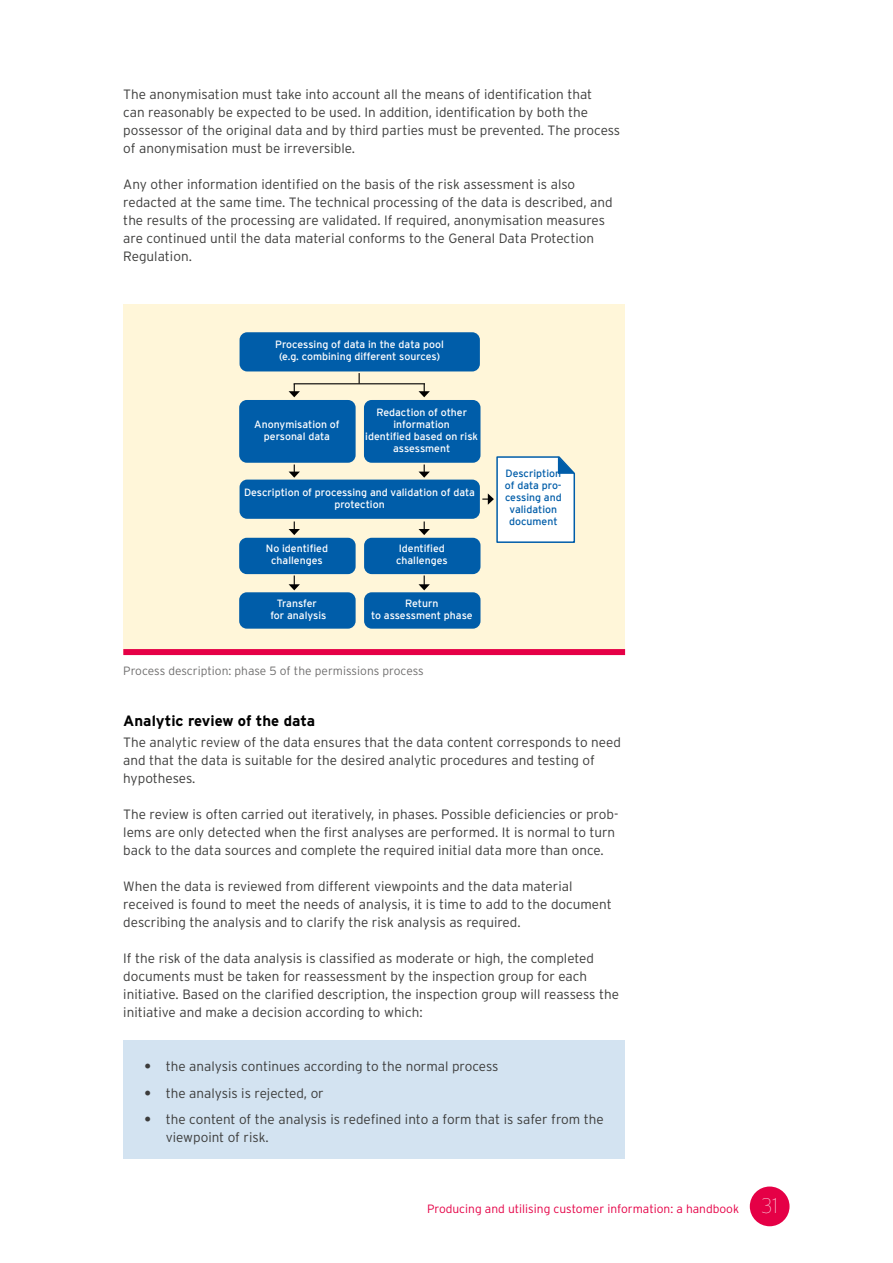
<style>
.page{position:relative;width:893px;height:1263px;background:#fff}
.page>*{position:absolute;margin:0;border:0;box-sizing:border-box;transform-origin:0 0}
.t1{font:700 15px "Interstate";color:#000}
.t2{font:300 13.5px/18px "Interstate";color:#3c3c3b}
.t3{font:300 12px "Interstate";color:#e50046}
.t4{font:300 12px "Interstate";color:#706f6f}
.t5{font:10.5px/12.1px "Interstate";color:#fff;text-align:center}
.t6{font:10.5px/12.1px "Interstate";color:#005da9;text-align:center}
.s1{font-weight:700}
.s2{font-weight:100;font-size:21px;color:#fff}
</style>
<div class="page">
<div style="left:123px;top:304px;width:502px;height:350px;background:#fff6d9"></div>
<div style="left:750px;top:1186px;width:39px;height:40px;background:#e50046;border-radius:50%"></div>
<div style="left:123px;top:1040px;width:502px;height:119px;background:#d3e3f1"></div>
<div style="left:123px;top:649px;width:502px;height:6px;background:#e50046"></div>
<div style="left:240px;top:480px;width:240px;height:39px;background:#005da9;border-radius:8px"></div>
<div style="left:239px;top:400px;width:117px;height:63px;background:#005da9;border-radius:8px"></div>
<div style="left:239px;top:538px;width:117px;height:36px;background:#005da9;border-radius:8px"></div>
<div style="left:239px;top:592px;width:117px;height:37px;background:#005da9;border-radius:8px"></div>
<div style="left:364px;top:538px;width:116px;height:36px;background:#005da9;border-radius:8px"></div>
<div style="left:364px;top:592px;width:116px;height:37px;background:#005da9;border-radius:8px"></div>
<div style="left:364px;top:400px;width:116px;height:63px;background:#005da9;border-radius:8px"></div>
<svg style="left:289px;top:384px;width:11px;height:13px"></svg>
<svg style="left:289px;top:464px;width:11px;height:14px"></svg>
<svg style="left:289px;top:521px;width:11px;height:14px"></svg>
<svg style="left:289px;top:575px;width:11px;height:15px"></svg>
<svg style="left:418px;top:384px;width:12px;height:13px"></svg>
<svg style="left:418px;top:464px;width:12px;height:14px"></svg>
<svg style="left:418px;top:521px;width:12px;height:14px"></svg>
<svg style="left:418px;top:575px;width:12px;height:15px"></svg>
<hr style="left:294px;top:383px;width:131px;height:1px;background:#000">
<div style="left:240px;top:332px;width:240px;height:39px;background:#005da9;border-radius:8px"></div>
<svg style="left:482px;top:456px;width:94px;height:87px"></svg>
<p class="t2" style="left:123px;top:85px;width:498px">The anonymisation must take into account all the means of identification that<br>can reasonably be expected to be used. In addition, identification by both the possessor of the original data and by third parties must be prevented. The process of anonymisation must be irreversible.</p>
<p class="t2" style="left:123px;top:175px;width:491px">Any other information identified on the basis of the risk assessment is also redacted at the same time. The technical processing of the data is described, and the results of the processing are validated. If required, anonymisation measures are continued until the data material conforms to the General Data Protection Regulation.</p>
<p class="t5" style="left:275px;top:338px;width:170px">Processing of data in the data pool (e.g. combining different sources)</p>
<p class="t5" style="left:254px;top:418px;width:87px">Anonymisation of personal data</p>
<p class="t5" style="left:365px;top:406px;width:114px">Redaction of other information<br>identified based on risk assessment</p>
<p class="t5" style="left:244px;top:486px;width:232px">Description of processing and validation of data protection</p>
<p class="t5" style="left:266px;top:542px;width:64px">No identified challenges</p>
<p class="t5" style="left:270px;top:597px;width:57px">Transfer for analysis</p>
<p class="t5" style="left:396px;top:542px;width:53px;text-align:left">Identified challenges</p>
<p class="t5" style="left:371px;top:597px;width:103px">Return<br>to assessment phase</p>
<p class="t4" style="left:123px;top:664px;width:302px">Process description: phase 5 of the permissions process</p>
<p class="t6" style="left:505px;top:467px;width:58px">Description of data pro&shy;cessing and validation document</p>
<h4 class="t1" style="left:123px;top:712px;width:193px">Analytic review of the data</h4>
<p class="t2" style="left:123px;top:733px;width:499px">The analytic review of the data ensures that the data content corresponds to need and that the data is suitable for the desired analytic procedures and testing of hypotheses.</p>
<p class="t2" style="left:123px;top:805px;width:496px">The review is often carried out iteratively, in phases. Possible deficiencies or prob&shy;lems are only detected when the first analyses are performed. It is normal to turn back to the data sources and complete the required initial data more than once.</p>
<p class="t2" style="left:123px;top:877px;width:490px">When the data is reviewed from different viewpoints and the data material received is found to meet the needs of analysis, it is time to add to the document describing the analysis and to clarify the risk analysis as required.</p>
<p class="t2" style="left:123px;top:949px;width:497px">If the risk of the data analysis is classified as moderate or high, the completed documents must be taken for reassessment by the inspection group for each initiative. Based on the clarified description, the inspection group will reassess the initiative and make a decision according to which:</p>
<p class="t2" style="left:145px;top:1057px;width:355px"><span class="s1">•</span> the analysis continues according to the normal process</p>
<p class="t2" style="left:145px;top:1084px;width:181px"><span class="s1">•</span> the analysis is rejected, or</p>
<p class="t2" style="left:166px;top:1110px;width:439px;text-indent:-21px"><span class="s1">•</span> the content of the analysis is redefined into a form that is safer from the viewpoint of risk.</p>
<p class="t3" style="left:427px;top:1202px;width:353px">Producing and utilising customer information: a handbook <span class="s2">31</span></p>
</div>
